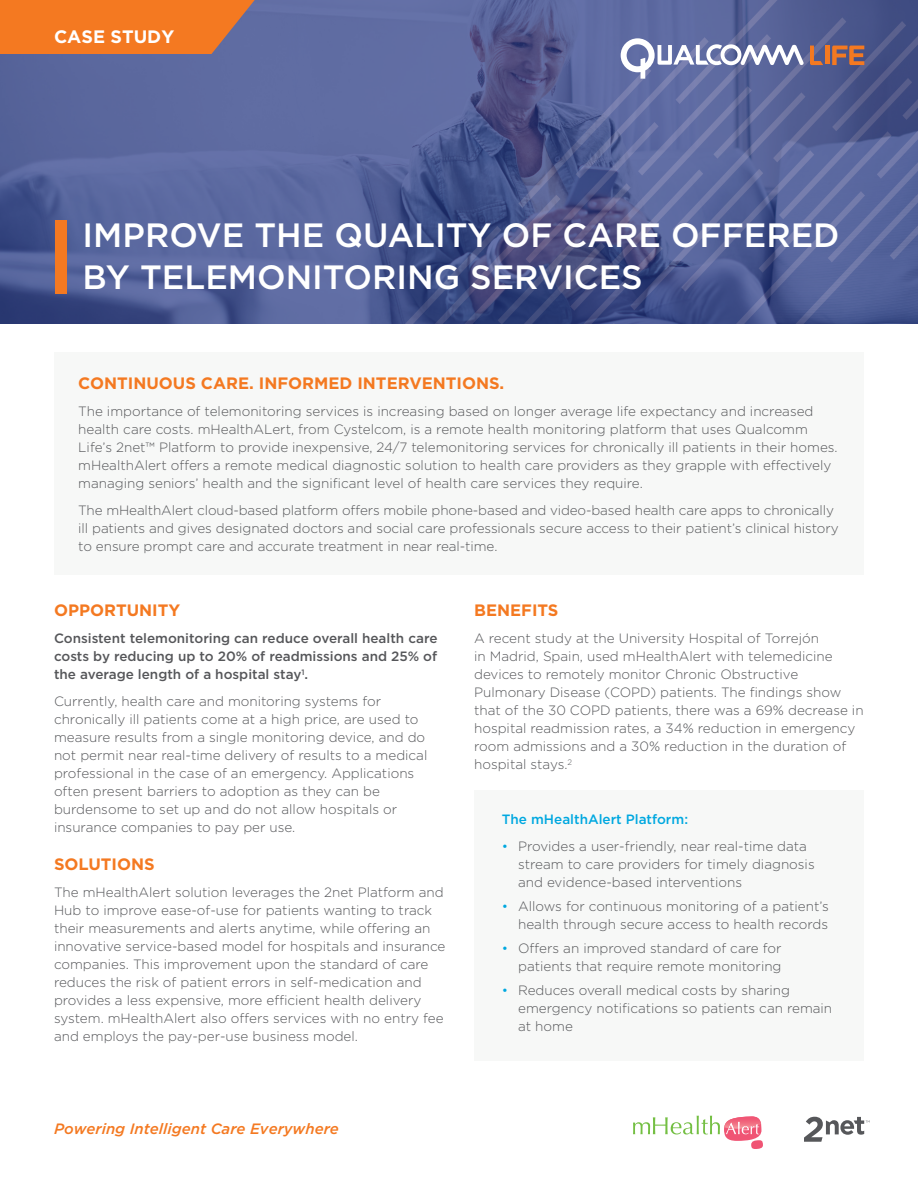
<style>
.page{position:relative;width:918px;height:1188px;background:#fff}
.page>*{position:absolute;margin:0;border:0;box-sizing:border-box;transform-origin:0 0}
.t1{font:500 33.6px/42px "Gotham";color:#fff}
.t2{font:700 18px "Gotham";color:#fff}
.t3{font:700 16.5px "Gotham";color:#f47921}
.t4{font:italic 500 15px "Gotham";color:#f47921}
.t5{font:300 13.5px/18px "Gotham";color:#56575a}
.t6{font:500 13.5px/18px "Gotham";color:#56575a;text-align:justify}
.t7{font:500 13.5px "Gotham";color:#00a8e0}
.s1{color:#00a8e0}
</style>
<div class="page">
<svg style="left:0;top:0;width:405px;height:324px;background:#58659c"></svg>
<svg style="left:405px;top:0;width:513px;height:324px;background:#545f93"></svg>
<hr style="left:825px;top:46px;width:4px;height:18px;background:#f47921">
<svg style="left:0;top:0;width:266px;height:54px;background:#e17731"></svg>
<svg style="left:804px;top:1117px;width:66px;height:25px"></svg>
<svg style="left:633px;top:1116px;width:130px;height:33px"></svg>
<div style="left:474px;top:790px;width:390px;height:271px;background:#f7f8f7"></div>
<div style="left:54px;top:352px;width:810px;height:222px;background:#f7f8f7"></div>
<div style="left:55px;top:220px;width:12px;height:73px;background:#f47921"></div>
<h2 class="t2" style="left:54px;top:25px;width:122px">CASE STUDY</h2>
<p class="t1" style="left:83px;top:214px;width:758px">IMPROVE THE QUALITY OF CARE OFFERED<br>BY TELEMONITORING SERVICES</p>
<p class="t3" style="left:78px;top:372px;width:428px">CONTINUOUS CARE. INFORMED INTERVENTIONS.</p>
<p class="t5" style="left:78px;top:402px;width:761px">The importance of telemonitoring services is increasing based on longer average life expectancy and increased health care costs. mHealthALert, from Cystelcom, is a remote health monitoring platform that uses Qualcomm Life’s 2net™ Platform to provide inexpensive, 24/7 telemonitoring services for chronically ill patients in their homes. mHealthAlert offers a remote medical diagnostic solution to health care providers as they grapple with effectively managing seniors’ health and the significant level of health care services they require.</p>
<p class="t5" style="left:78px;top:501px;width:762px">The mHealthAlert cloud-based platform offers mobile phone-based and video-based health care apps to chronically ill patients and gives designated doctors and social care professionals secure access to their patient’s clinical history to ensure prompt care and accurate treatment in near real-time.</p>
<p class="t3" style="left:54px;top:599px;width:128px">OPPORTUNITY</p>
<p class="t6" style="left:54px;top:629px;width:385px">Consistent telemonitoring can reduce overall health care costs by reducing up to 20% of readmissions and 25% of the average length of a hospital stay<sup>1</sup>.</p>
<p class="t5" style="left:54px;top:692px;width:375px">Currently, health care and monitoring systems for chronically ill patients come at a high price, are used to measure results from a single monitoring device, and do not permit near real-time delivery of results to a medical professional in the case of an emergency. Applications often present barriers to adoption as they can be burdensome to set up and do not allow hospitals or insurance companies to pay per use.</p>
<p class="t3" style="left:54px;top:853px;width:102px">SOLUTIONS</p>
<p class="t5" style="left:54px;top:883px;width:393px">The mHealthAlert solution leverages the 2net Platform and Hub to improve ease-of-use for patients wanting to track their measurements and alerts anytime, while offering an innovative service-based model for hospitals and insurance companies. This improvement upon the standard of care reduces the risk of patient errors in self-medication and provides a less expensive, more efficient health delivery system. mHealthAlert also offers services with no entry fee and employs the pay-per-use business model.</p>
<p class="t3" style="left:474px;top:599px;width:86px">BENEFITS</p>
<p class="t5" style="left:474px;top:629px;width:391px">A recent study at the University Hospital of Torrejón<br>in Madrid, Spain, used mHealthAlert with telemedicine devices to remotely monitor Chronic Obstructive Pulmonary Disease (COPD) patients. The findings show that of the 30 COPD patients, there was a 69% decrease in hospital readmission rates, a 34% reduction in emergency room admissions and a 30% reduction in the duration of hospital stays.<sup>2</sup></p>
<p class="t7" style="left:502px;top:810px;width:188px">The mHealthAlert Platform:</p>
<p class="t5" style="left:518px;top:837px;width:298px;text-indent:-16px"><span class="s1">•</span> Provides a user-friendly, near real-time data stream to care providers for timely diagnosis and evidence-based interventions</p>
<p class="t5" style="left:502px;top:897px;width:329px;text-align:right"><span class="s1">•</span> Allows for continuous monitoring of a patient’s health through secure access to health records</p>
<p class="t5" style="left:502px;top:939px;width:281px;text-align:right"><span class="s1">•</span> Offers an improved standard of care for patients that require remote monitoring</p>
<p class="t5" style="left:518px;top:981px;width:316px;text-indent:-16px"><span class="s1">•</span> Reduces overall medical costs by sharing emergency notifications so patients can remain at home</p>
<p class="t4" style="left:54px;top:1119px;width:286px">Powering Intelligent Care Everywhere</p>
</div>
